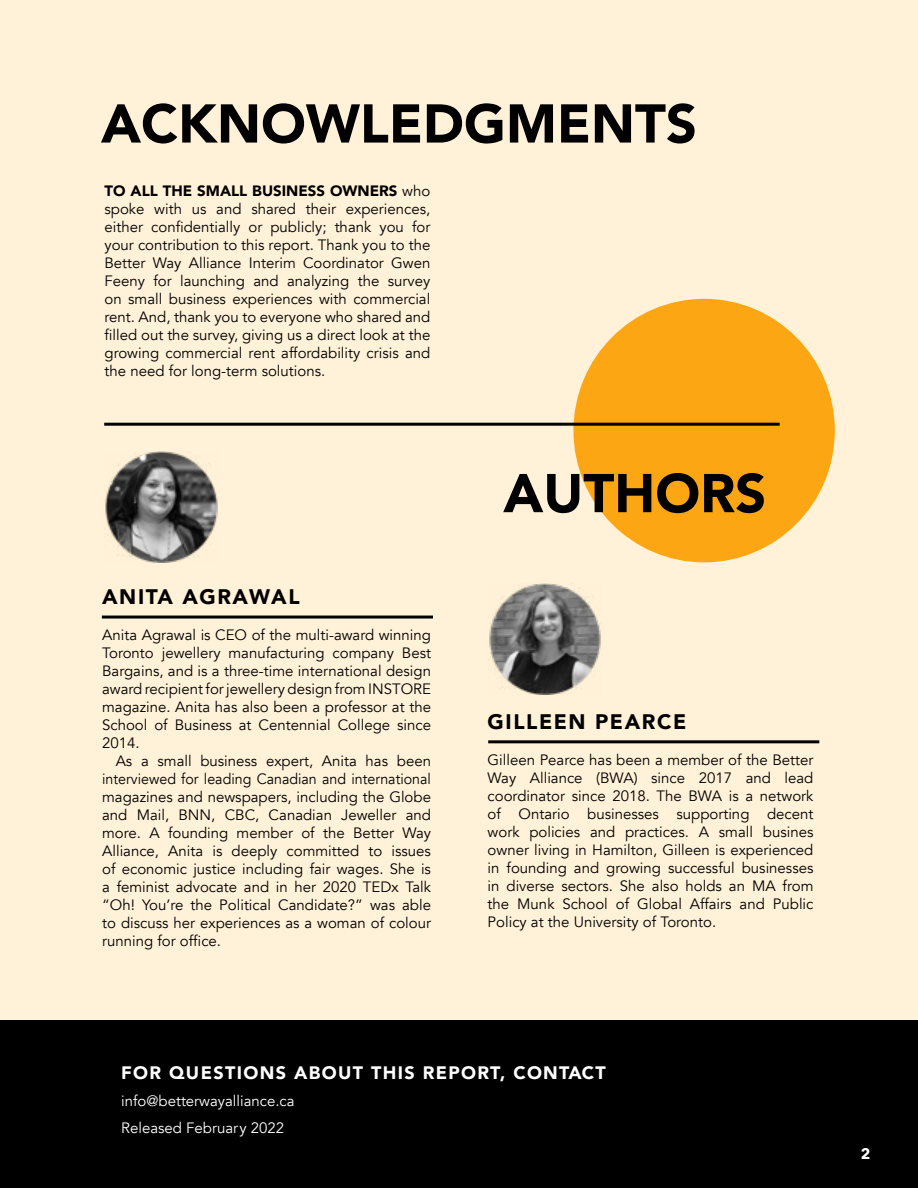
<style>
.page{position:relative;width:918px;height:1188px;background:#fff2d8}
.page>*{position:absolute;margin:0;border:0;box-sizing:border-box;transform-origin:0 0}
.t1{font:900 54px "Avenir";color:#000}
.t2{font:900 21px "Avenir";letter-spacing:.075em;color:#000}
.t3{font:900 18px "Avenir";letter-spacing:.075em;color:#fff}
.t4{font:15px/18px "Avenir";color:#000;text-align:justify}
.t5{font:15px/27px "Avenir";color:#fff}
.t6{font:700 15px "Avenir Next";color:#fff}
.s1{font-weight:900}
</style>
<div class="page">
<div style="left:0;top:1021px;width:918px;height:167px;background:#000"></div>
<hr style="left:104px;top:423px;width:676px;height:3px;background:#000101">
<hr style="left:102px;top:616px;width:331px;height:3px;background:#000101">
<hr style="left:488px;top:740px;width:331px;height:3px;background:#000101">
<img style="left:105px;top:451px;width:113px;height:111px">
<img style="left:489px;top:583px;width:112px;height:111px">
<div style="left:573px;top:299px;width:262px;height:263px;background:#fca613;border-radius:50%"></div>
<h1 class="t1" style="left:101px;top:77px;width:597px">ACKNOWLEDGMENTS</h1>
<p class="t4" style="left:105px;top:182px;width:327px"><span class="s1">TO ALL THE SMALL BUSINESS OWNERS</span> who spoke with us and shared their experiences, either confidentially or publicly; thank you for your contribution to this report. Thank you to the Better Way Alliance Interim Coordinator Gwen Feeny for launching and analyzing the survey on small business experiences with commercial rent. And, thank you to everyone who shared and filled out the survey, giving us a direct look at the growing commercial rent affordability crisis and the need for long-term solutions.</p>
<h2 class="t2" style="left:102px;top:579px;width:199px">ANITA AGRAWAL</h2>
<p class="t4" style="left:102px;top:626px;width:330px">Anita Agrawal is CEO of the multi-award winning Toronto jewellery manufacturing company Best Bargains, and is a three-time international design award recipient for jewellery design from INSTORE magazine. Anita has also been a professor at the School of Business at Centennial College since 2014.</p>
<p class="t4" style="left:102px;top:752px;width:330px;text-indent:14px">As a small business expert, Anita has been interviewed for leading Canadian and international magazines and newspapers, including the Globe and Mail, BNN, CBC, Canadian Jeweller and more. A founding member of the Better Way Alliance, Anita is deeply committed to issues of economic justice including fair wages. She is a feminist advocate and in her 2020 TEDx Talk “Oh! You’re the Political Candidate?” was able to discuss her experiences as a woman of colour running for office.</p>
<h1 class="t1" style="left:503px;top:447px;width:264px">AUTHORS</h1>
<h2 class="t2" style="left:488px;top:704px;width:200px">GILLEEN PEARCE</h2>
<p class="t4" style="left:488px;top:751px;width:327px">Gilleen Pearce has been a member of the Better Way Alliance (BWA) since 2017 and lead coordinator since 2018. The BWA is a network of Ontario businesses supporting decent work policies and practices. A small busines owner living in Hamilton, Gilleen is experienced in founding and growing successful businesses in diverse sectors. She also holds an MA from the Munk School of Global Affairs and Public Policy at the University of Toronto.</p>
<p class="t3" style="left:121px;top:1057px;width:486px">FOR QUESTIONS ABOUT THIS REPORT, CONTACT</p>
<p class="t5" style="left:121px;top:1088px;width:175px">info@betterwayalliance.ca<br>Released February 2022</p>
<p class="t6" style="left:861px;top:1140px;width:11px">2</p>
</div>
